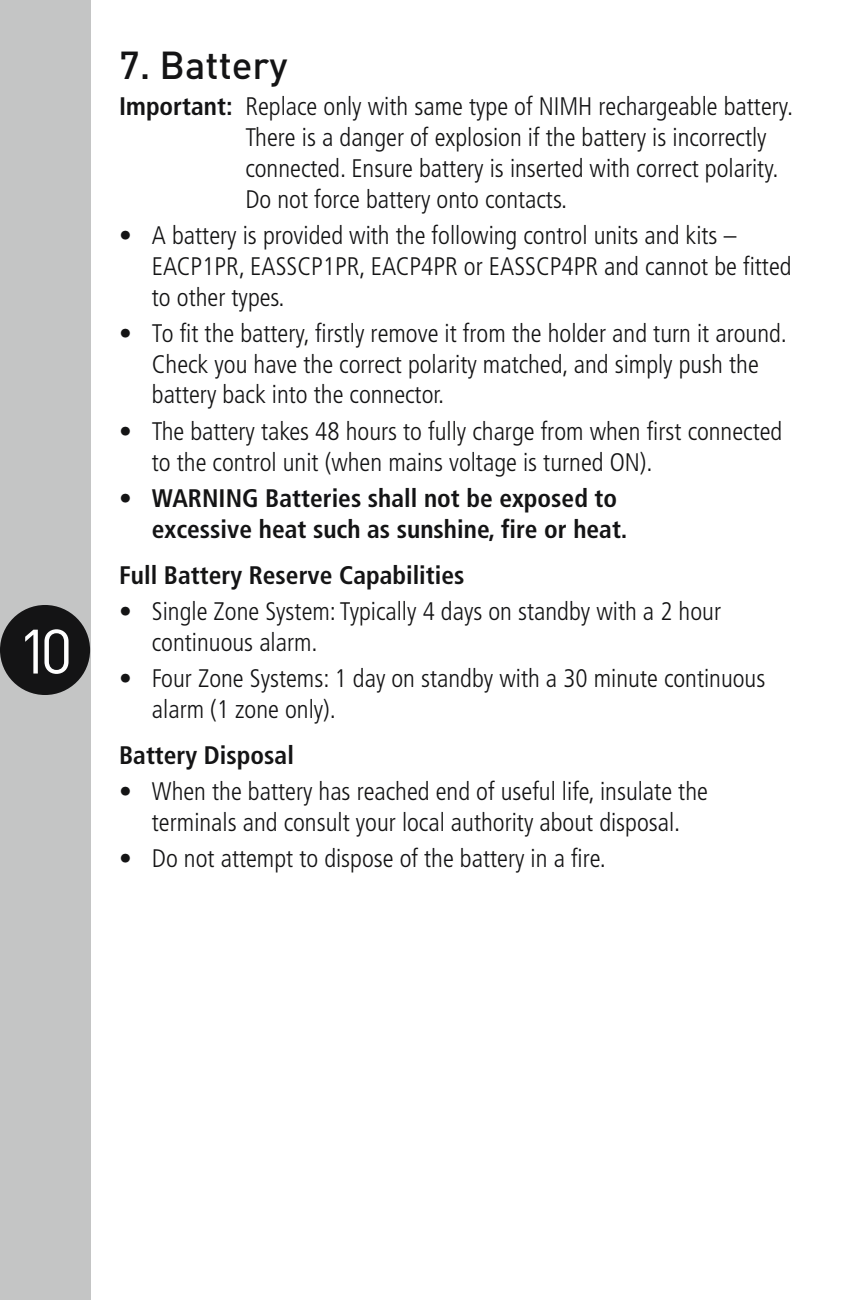
<style>
.page{position:relative;width:844px;height:1300px;background:#fff}
.page>*{position:absolute;margin:0;border:0;box-sizing:border-box;transform-origin:0 0}
.t1{font:61.6px "DINOT";color:#fff}
.t2{font:500 38.5px "DINOT";color:#141415}
.t3{font:300 condensed 25.55px/30.8px "Frutiger LT";color:#141415}
.t4{font:700 condensed 25.55px/30.8px "Frutiger LT";color:#141415}
.s1{font-weight:700}
</style>
<div class="page">
<div style="left:0;top:0;width:90px;height:1300px;background:#c4c5c5"></div>
<div style="left:0;top:605px;width:90px;height:90px;background:#141415;border-radius:50%"></div>
<h1 class="t1" style="left:17px;top:613px;width:57px">10</h1>
<h2 class="t2" style="left:119px;top:41px;width:170px">7. Battery</h2>
<p class="t3" style="left:245px;top:91px;width:549px;text-indent:-126px"><span class="s1">Important:</span> Replace only with same type of NIMH rechargeable battery.<br>There is a danger of explosion if the battery is incorrectly connected. Ensure battery is inserted with correct polarity.<br>Do not force battery onto contacts.</p>
<p class="t3" style="left:152px;top:220px;width:641px;text-indent:-33px">• A battery is provided with the following control units and kits –<br>EACP1PR, EASSCP1PR, EACP4PR or EASSCP4PR and cannot be fitted to other types.</p>
<p class="t3" style="left:152px;top:318px;width:636px;text-indent:-33px">• To fit the battery, firstly remove it from the holder and turn it around.<br>Check you have the correct polarity matched, and simply push the battery back into the connector.</p>
<p class="t3" style="left:152px;top:416px;width:631px;text-indent:-33px">• The battery takes 48 hours to fully charge from when first connected to the control unit (when mains voltage is turned ON).</p>
<p class="t4" style="left:152px;top:482px;width:477px;text-indent:-33px">• WARNING Batteries shall not be exposed to excessive heat such as sunshine, fire or heat.</p>
<p class="t4" style="left:119px;top:559px;width:347px">Full Battery Reserve Capabilities</p>
<p class="t3" style="left:152px;top:596px;width:570px;text-indent:-33px">• Single Zone System: Typically 4 days on standby with a 2 hour continuous alarm.</p>
<p class="t3" style="left:152px;top:663px;width:614px;text-indent:-33px">• Four Zone Systems: 1 day on standby with a 30 minute continuous alarm (1 zone only).</p>
<p class="t4" style="left:119px;top:740px;width:176px">Battery Disposal</p>
<p class="t3" style="left:119px;top:776px;width:590px;text-align:center">• When the battery has reached end of useful life, insulate the terminals and consult your local authority about disposal.</p>
<p class="t3" style="left:119px;top:843px;width:488px">• Do not attempt to dispose of the battery in a fire.</p>
</div>
